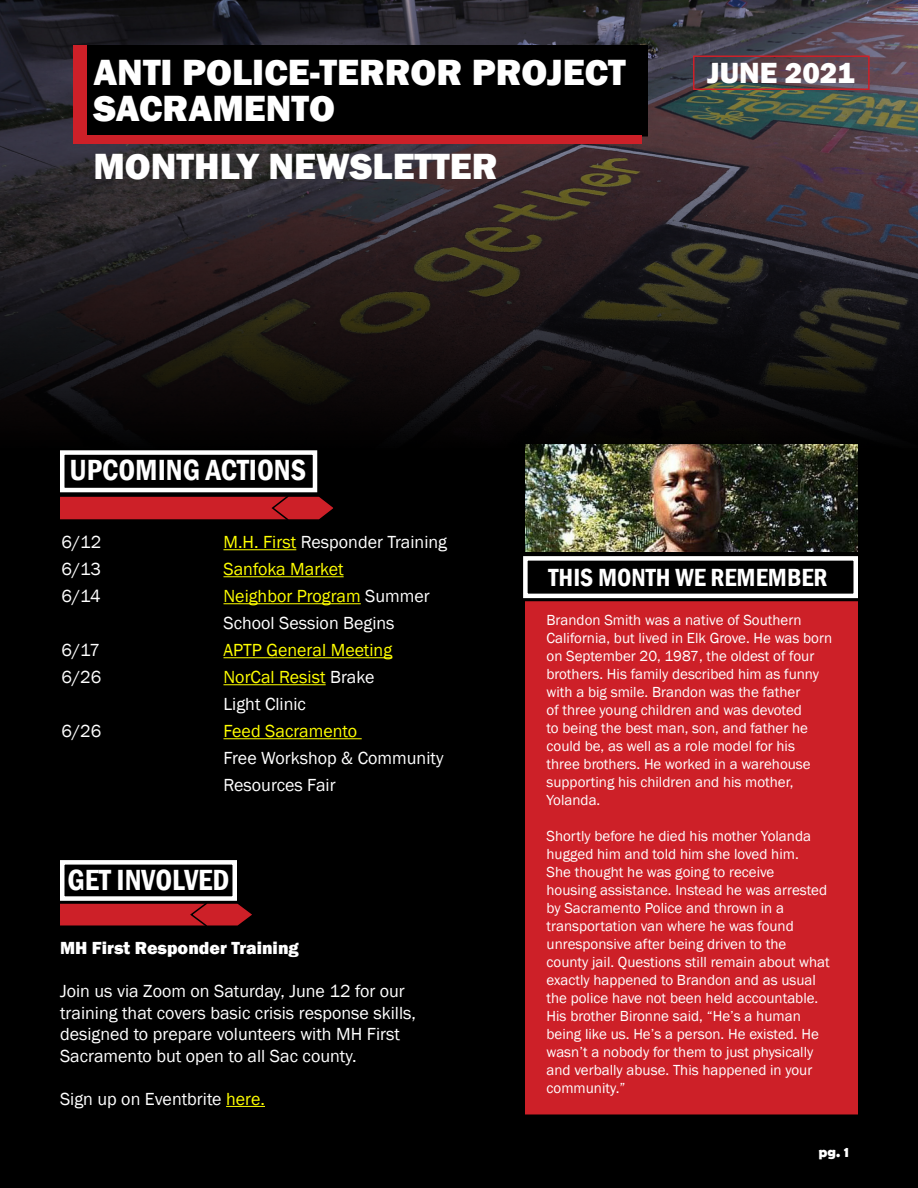
<style>
.page{position:relative;width:918px;height:1188px;background:#fff}
.page>*{position:absolute;margin:0;border:0;box-sizing:border-box;transform-origin:0 0}
.t1{font:800 37.5px "Franklin Gothic";color:#fff}
.t2{font:600 condensed 30px "Franklin Gothic";color:#fff}
.t3{font:800 30px "Franklin Gothic";color:#fff}
.t4{font:600 condensed 25.5px "Franklin Gothic";color:#fff}
.t5{font:18px/27px "Franklin Gothic";color:#fff}
.t6{font:18px "Franklin Gothic";color:#ff0}
.t7{font:800 18px "Franklin Gothic";color:#fff}
.t8{font:15px/18px "Franklin Gothic";color:#fff}
.t9{font:700 15px "Berlin Sans FB Demi";color:#fff}
.s1{color:#ff0}
</style>
<div class="page">
<div style="left:0;top:450px;width:918px;height:738px;background:#000"></div>
<img style="left:0;top:0;width:918px;height:450px">
<div style="left:87px;top:46px;width:560px;height:90px;background:#000"></div>
<div style="left:86px;top:45px;width:562px;height:91px;border:2px solid #000"></div>
<div style="left:59px;top:496px;width:247px;height:24px;background:#cd2028"></div>
<div style="left:58px;top:495px;width:249px;height:26px;border:2px solid #000"></div>
<svg style="left:270px;top:494px;width:67px;height:28px"></svg>
<div style="left:59px;top:903px;width:177px;height:23px;background:#cd2028"></div>
<div style="left:58px;top:902px;width:179px;height:25px;border:2px solid #000"></div>
<svg style="left:189px;top:901px;width:67px;height:27px"></svg>
<div style="left:60px;top:450px;width:257px;height:42px;border:4px solid #fff"></div>
<div style="left:60px;top:860px;width:177px;height:41px;border:4px solid #fff"></div>
<div style="left:80px;top:135px;width:562px;height:9px;background:#cd2028"></div>
<div style="left:524px;top:600px;width:335px;height:515px;background:#cd2028"></div>
<div style="left:524px;top:600px;width:336px;height:516px;border:2px solid #000"></div>
<div style="left:523px;top:556px;width:335px;height:42px;border:4px solid #fff"></div>
<div style="left:74px;top:45px;width:13px;height:99px;background:#cd2028"></div>
<div style="left:693px;top:56px;width:177px;height:34px;border:2px solid #cd2028"></div>
<img style="left:525px;top:444px;width:333px;height:108px">
<hr style="left:226px;top:1106px;width:39px;height:1px;background:#ff0">
<hr style="left:224px;top:549px;width:72px;height:1px;background:#ff0">
<hr style="left:224px;top:576px;width:120px;height:1px;background:#ff0">
<hr style="left:224px;top:603px;width:137px;height:1px;background:#ff0">
<hr style="left:224px;top:657px;width:168px;height:1px;background:#ff0">
<hr style="left:224px;top:684px;width:102px;height:1px;background:#ff0">
<hr style="left:224px;top:738px;width:138px;height:1px;background:#ff0">
<p class="t1" style="left:93px;top:48px;width:534px">ANTI POLICE-TERROR PROJECT</p>
<p class="t1" style="left:93px;top:84px;width:243px">SACRAMENTO</p>
<p class="t1" style="left:93px;top:142px;width:406px">MONTHLY NEWSLETTER</p>
<p class="t3" style="left:707px;top:54px;width:149px">JUNE 2021</p>
<p class="t2" style="left:69px;top:450px;width:238px">UPCOMING ACTIONS</p>
<p class="t5" style="left:62px;top:529px;width:41px">6/12</p>
<p class="t5" style="left:224px;top:529px;width:225px"><span class="s1">M.H. First</span> Responder Training</p>
<p class="t5" style="left:62px;top:556px;width:41px">6/13</p>
<p class="t6" style="left:224px;top:558px;width:122px">Sanfoka Market</p>
<p class="t5" style="left:62px;top:583px;width:41px">6/14</p>
<p class="t5" style="left:224px;top:583px;width:208px"><span class="s1">Neighbor Program</span> Summer<br>School Session Begins</p>
<p class="t5" style="left:62px;top:637px;width:40px">6/17</p>
<p class="t6" style="left:224px;top:639px;width:170px">APTP General Meeting</p>
<p class="t5" style="left:62px;top:664px;width:41px">6/26</p>
<p class="t5" style="left:224px;top:664px;width:152px"><span class="s1">NorCal Resist</span> Brake<br>Light Clinic</p>
<p class="t5" style="left:62px;top:718px;width:41px">6/26</p>
<p class="t5" style="left:224px;top:718px;width:221px"><span class="s1">Feed Sacramento<br></span>Free Workshop &amp; Community<br>Resources Fair</p>
<p class="t2" style="left:68px;top:860px;width:163px">GET INVOLVED</p>
<p class="t7" style="left:60px;top:936px;width:240px">MH First Responder Training</p>
<p class="t5" style="left:60px;top:981px;width:358px;line-height:21.6px">Join us via Zoom on Saturday, June 12 for our training that covers basic crisis response skills, designed to prepare volunteers with MH First Sacramento but open to all Sac county.</p>
<p class="t5" style="left:60px;top:1086px;width:207px">Sign up on Eventbrite <span class="s1">here.</span></p>
<p class="t4" style="left:549px;top:560px;width:280px">THIS MONTH WE REMEMBER</p>
<p class="t8" style="left:547px;top:612px;width:287px">Brandon Smith was a native of Southern California, but lived in Elk Grove. He was born on September 20, 1987, the oldest of four brothers. His family described him as funny with a big smile. Brandon was the father<br>of three young children and was devoted<br>to being the best man, son, and father he could be, as well as a role model for his<br>three brothers. He worked in a warehouse supporting his children and his mother, Yolanda.</p>
<p class="t8" style="left:547px;top:828px;width:285px">Shortly before he died his mother Yolanda hugged him and told him she loved him.<br>She thought he was going to receive<br>housing assistance. Instead he was arrested by Sacramento Police and thrown in a transportation van where he was found unresponsive after being driven to the county jail. Questions still remain about what exactly happened to Brandon and as usual the police have not been held accountable.<br>His brother Bironne said, “He’s a human being like us. He’s a person. He existed. He wasn’t a nobody for them to just physically and verbally abuse. This happened in your community.”</p>
<p class="t9" style="left:819px;top:1143px;width:32px">pg. 1</p>
</div>
